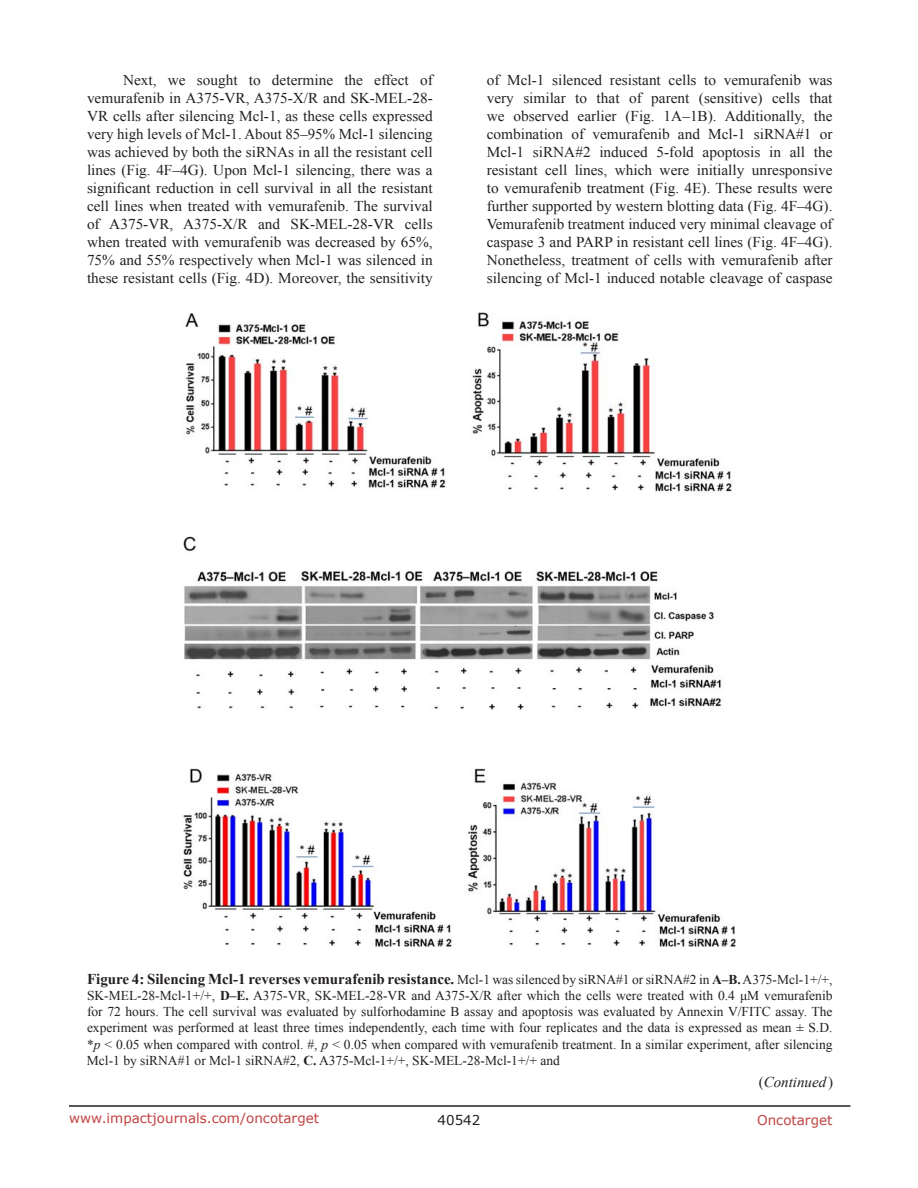
<style>
.page{position:relative;width:918px;height:1188px;background:#fff}
.page>*{position:absolute;margin:0;border:0;box-sizing:border-box;transform-origin:0 0}
.BodyText{font:15px/18px "Times New Roman";color:#231f20;text-align:justify}
.FigureText{font:700 15px "Times New Roman";color:#231f20}
.t1{font:italic 15px "Times New Roman";color:#231f20}
.FigureText-2{font:13.5px/16.2px "Times New Roman";color:#231f20;text-align:justify}
.t2{font:13.5px "Verdana";color:#c24141}
.t3{font:13.5px "Verdana";color:#231f20}
.s1{font-weight:400;font-size:13.5px}
.s2{font-size:13.5px}
.s3{font-weight:700}
.s4{font-style:italic}
.s5{font-style:normal}
</style>
<div class="page">
<hr style="left:69px;top:1105px;width:781px;height:2px;background:#231f20">
<img style="left:183px;top:312px;width:553px;height:635px">
<p class="BodyText" style="left:87px;top:71px;width:347px;text-indent:36px">Next, we sought to determine the effect of vemurafenib in A375-VR, A375-X/R and SK-MEL-28- VR cells after silencing Mcl-1, as these cells expressed very high levels of Mcl-1. About 85–95% Mcl-1 silencing was achieved by both the siRNAs in all the resistant cell lines (Fig. 4F–4G). Upon Mcl-1 silencing, there was a significant reduction in cell survival in all the resistant cell lines when treated with vemurafenib. The survival of A375-VR, A375-X/R and SK-MEL-28-VR cells when treated with vemurafenib was decreased by 65%, 75% and 55% respectively when Mcl-1 was silenced in these resistant cells (Fig. 4D). Moreover, the sensitivity</p>
<p class="BodyText" style="left:487px;top:71px;width:347px">of Mcl-1 silenced resistant cells to vemurafenib was very similar to that of parent (sensitive) cells that we observed earlier (Fig. 1A–1B). Additionally, the combination of vemurafenib and Mcl-1 siRNA#1 or Mcl-1 siRNA#2 induced 5-fold apoptosis in all the resistant cell lines, which were initially unresponsive to vemurafenib treatment (Fig. 4E). These results were further supported by western blotting data (Fig. 4F–4G).<br>Vemurafenib treatment induced very minimal cleavage of caspase 3 and PARP in resistant cell lines (Fig. 4F–4G).<br>Nonetheless, treatment of cells with vemurafenib after silencing of Mcl-1 induced notable cleavage of caspase</p>
<p class="FigureText" style="left:87px;top:968px;width:747px">Figure 4: Silencing Mcl-1 reverses vemurafenib resistance. <span class="s1">Mcl-1 was silenced by siRNA#1 or siRNA#2 in</span> <span class="s2">A–B.</span> <span class="s1">A375-Mcl-1+/+,</span></p>
<p class="FigureText-2" style="left:87px;top:987px;width:747px">SK-MEL-28-Mcl-1+/+, <span class="s3">D–E.</span> A375-VR, SK-MEL-28-VR and A375-X/R after which the cells were treated with 0.4 μM vemurafenib for 72 hours. The cell survival was evaluated by sulforhodamine B assay and apoptosis was evaluated by Annexin V/FITC assay. The experiment was performed at least three times independently, each time with four replicates and the data is expressed as mean ± S.D. *<span class="s4">p</span> &lt; 0.05 when compared with control. #, <span class="s4">p</span> &lt; 0.05 when compared with vemurafenib treatment. In a similar experiment, after silencing Mcl-1 by siRNA#1 or Mcl-1 siRNA#2, <span class="s3">C.</span> A375-Mcl-1+/+, SK-MEL-28-Mcl-1+/+ and</p>
<p class="t1" style="left:759px;top:1072px;width:76px"><span class="s5">(</span>Continued<span class="s5">)</span></p>
<p class="t2" style="left:69px;top:1109px;width:252px">www.impactjournals.com/oncotarget</p>
<p class="t3" style="left:438px;top:1111px;width:44px">40542</p>
<p class="t2" style="left:757px;top:1111px;width:77px">Oncotarget</p>
</div>
